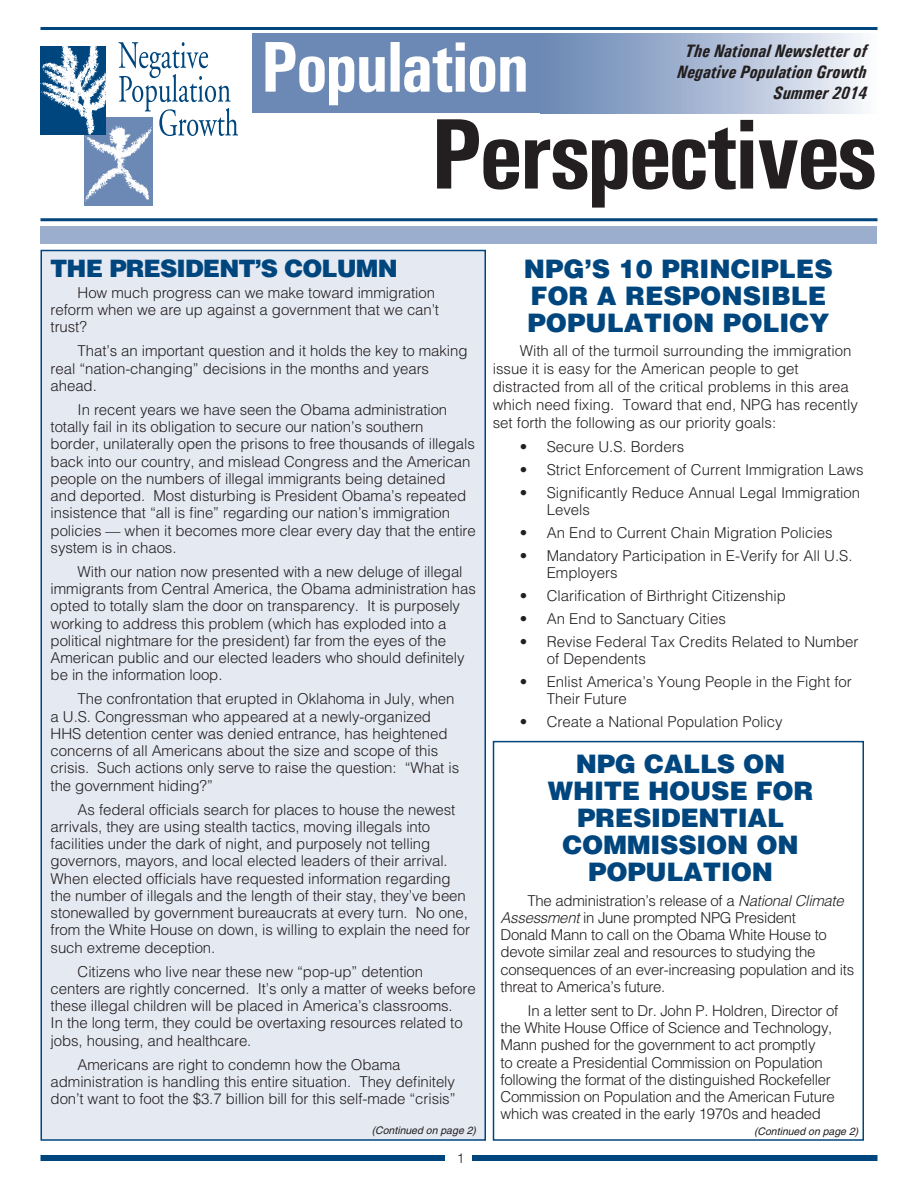
<style>
.page{position:relative;width:918px;height:1188px;background:#fff}
.page>*{position:absolute;margin:0;border:0;box-sizing:border-box;transform-origin:0 0}
.t1{font:700 condensed 100.5px "Univers";letter-spacing:-.03em;color:#231f20}
.t2{font:700 condensed 72px "Univers";letter-spacing:-.03em;color:#fff}
.Headlines{font:900 25.5px/27px "Helvetica";letter-spacing:-.01em;color:#00467e}
.Headlines-2{font:900 24px "Helvetica";letter-spacing:-.035em;color:#00467e}
.t3{font:italic 700 condensed 18px/21px "Univers";color:#231f20;text-align:center}
.Body{font:300 15px/17.2px "Helvetica";letter-spacing:-.005em;color:#231f20}
.t4{font:300 13.5px "Helvetica";color:#231f20}
.t5{font:italic 10.5px "Helvetica";color:#231f20}
.s1{font-family:"Times New Roman";font-weight:400}
.s2{font-style:italic}
</style>
<div class="page">
<div style="left:493px;top:741px;width:371px;height:400px;border:2px solid #00467e"></div>
<div style="left:40px;top:250px;width:446px;height:891px;background:#e5e9f2;border:2px solid #00467e"></div>
<div style="left:40px;top:226px;width:838px;height:18px;background:#9caecd"></div>
<div style="left:252px;top:34px;width:315px;height:79px;background:#6b89b4"></div>
<div style="left:540px;top:34px;width:338px;height:79px;background:linear-gradient(to right,#6483b1,#f6f6fb)"></div>
<div style="left:84px;top:117px;width:69px;height:89px;background:#6b89b4"></div>
<svg style="left:40px;top:42px;width:198px;height:160px"></svg>
<hr style="left:40px;top:27px;width:838px;height:3px;background:#00467e">
<div style="left:40px;top:1155px;width:838px;height:6px;background:#00467e"></div>
<hr style="left:40px;top:218px;width:838px;height:3px;background:#00467e">
<div style="left:445px;top:1149px;width:27px;height:16px;background:#fff"></div>
<p class="t2" style="left:261px;top:23px;width:270px">Population</p>
<p class="t1" style="left:431px;top:93px;width:448px">Perspectives</p>
<p class="t3" style="left:677px;top:40px;width:191px">The National Newsletter of<br>Negative Population Growth</p>
<p class="t3" style="left:773px;top:82px;width:95px">Summer 2014</p>
<p class="Headlines-2" style="left:50px;top:253px;width:349px">THE PRESIDENT’S COLUMN</p>
<p class="Body" style="left:51px;top:284px;width:390px;text-indent:27px">How much progress can we make toward immigration reform when we are up against a government that we can’t trust?</p>
<p class="Body" style="left:51px;top:342px;width:418px;text-indent:27px">That’s an important question and it holds the key to making real “nation-changing” decisions in the months and years ahead.</p>
<p class="Body" style="left:51px;top:401px;width:427px;text-indent:27px">In recent years we have seen the Obama administration totally fail in its obligation to secure our nation’s southern border, unilaterally open the prisons to free thousands of illegals back into our country, and mislead Congress and the American people on the numbers of illegal immigrants being detained<br>and deported. Most disturbing is President Obama’s repeated insistence that “all is fine” regarding our nation’s immigration policies <span class="s1">—</span> when it becomes more clear every day that the entire system is in chaos.</p>
<p class="Body" style="left:51px;top:563px;width:427px;text-indent:27px">With our nation now presented with a new deluge of illegal immigrants from Central America, the Obama administration has opted to totally slam the door on transparency. It is purposely working to address this problem (which has exploded into a political nightmare for the president) far from the eyes of the American public and our elected leaders who should definitely be in the information loop.</p>
<p class="Body" style="left:51px;top:690px;width:410px;text-indent:27px">The confrontation that erupted in Oklahoma in July, when a U.S. Congressman who appeared at a newly-organized HHS detention center was denied entrance, has heightened concerns of all Americans about the size and scope of this crisis. Such actions only serve to raise the question: “What is the government hiding?”</p>
<p class="Body" style="left:51px;top:801px;width:421px;text-indent:27px">As federal officials search for places to house the newest arrivals, they are using stealth tactics, moving illegals into facilities under the dark of night, and purposely not telling governors, mayors, and local elected leaders of their arrival.<br>When elected officials have requested information regarding the number of illegals and the length of their stay, they’ve been stonewalled by government bureaucrats at every turn. No one, from the White House on down, is willing to explain the need for such extreme deception.</p>
<p class="Body" style="left:51px;top:963px;width:427px;text-indent:27px">Citizens who live near these new “pop-up” detention centers are rightly concerned. It’s only a matter of weeks before these illegal children will be placed in America’s classrooms.<br>In the long term, they could be overtaxing resources related to jobs, housing, and healthcare.</p>
<p class="Body" style="left:51px;top:1056px;width:406px;text-indent:27px">Americans are right to condemn how the Obama administration is handling this entire situation. They definitely don’t want to foot the $3.7 billion bill for this self-made “crisis”</p>
<p class="t5" style="left:372px;top:1124px;width:106px">(Continued on page 2)</p>
<p class="t4" style="left:457px;top:1149px;width:9px">1</p>
<p class="Headlines" style="left:524px;top:255px;width:310px">NPG’S 10 PRINCIPLES<br>FOR A RESPONSIBLE<br>POPULATION POLICY</p>
<p class="Body" style="left:493px;top:342px;width:367px;line-height:18px;text-indent:27px">With all of the turmoil surrounding the immigration issue it is easy for the American people to get distracted from all of the critical problems in this area which need fixing. Toward that end, NPG has recently set forth the following as our priority goals:</p>
<p class="Body" style="left:520px;top:437px;width:166px">• Secure U.S. Borders</p>
<p class="Body" style="left:520px;top:461px;width:345px">• Strict Enforcement of Current Immigration Laws</p>
<p class="Body" style="left:547px;top:484px;width:315px;line-height:16.5px;text-indent:-27px">• Significantly Reduce Annual Legal Immigration<br>Levels</p>
<p class="Body" style="left:520px;top:524px;width:314px">• An End to Current Chain Migration Policies</p>
<p class="Body" style="left:547px;top:547px;width:307px;line-height:16.5px;text-indent:-27px">• Mandatory Participation in E-Verify for All U.S.<br>Employers</p>
<p class="Body" style="left:520px;top:587px;width:268px">• Clarification of Birthright Citizenship</p>
<p class="Body" style="left:520px;top:610px;width:208px">• An End to Sanctuary Cities</p>
<p class="Body" style="left:547px;top:634px;width:313px;line-height:16.5px;text-indent:-27px">• Revise Federal Tax Credits Related to Number of Dependents</p>
<p class="Body" style="left:547px;top:673px;width:307px;line-height:16.5px;text-indent:-27px">• Enlist America’s Young People in the Fight for<br>Their Future</p>
<p class="Body" style="left:520px;top:713px;width:264px">• Create a National Population Policy</p>
<p class="Headlines" style="left:548px;top:749px;width:267px;text-align:center">NPG CALLS ON<br>WHITE HOUSE FOR<br>PRESIDENTIAL<br>COMMISSION ON<br>POPULATION</p>
<p class="Body" style="left:501px;top:892px;width:355px;text-indent:27px">The administration’s release of a <span class="s2">National Climate Assessment</span> in June prompted NPG President<br>Donald Mann to call on the Obama White House to devote similar zeal and resources to studying the consequences of an ever-increasing population and its threat to America’s future.</p>
<p class="Body" style="left:501px;top:1002px;width:339px;text-indent:27px">In a letter sent to Dr. John P. Holdren, Director of the White House Office of Science and Technology, Mann pushed for the government to act promptly<br>to create a Presidential Commission on Population following the format of the distinguished Rockefeller Commission on Population and the American Future which was created in the early 1970s and headed</p>
<p class="t5" style="left:754px;top:1126px;width:106px">(Continued on page 2)</p>
</div>
